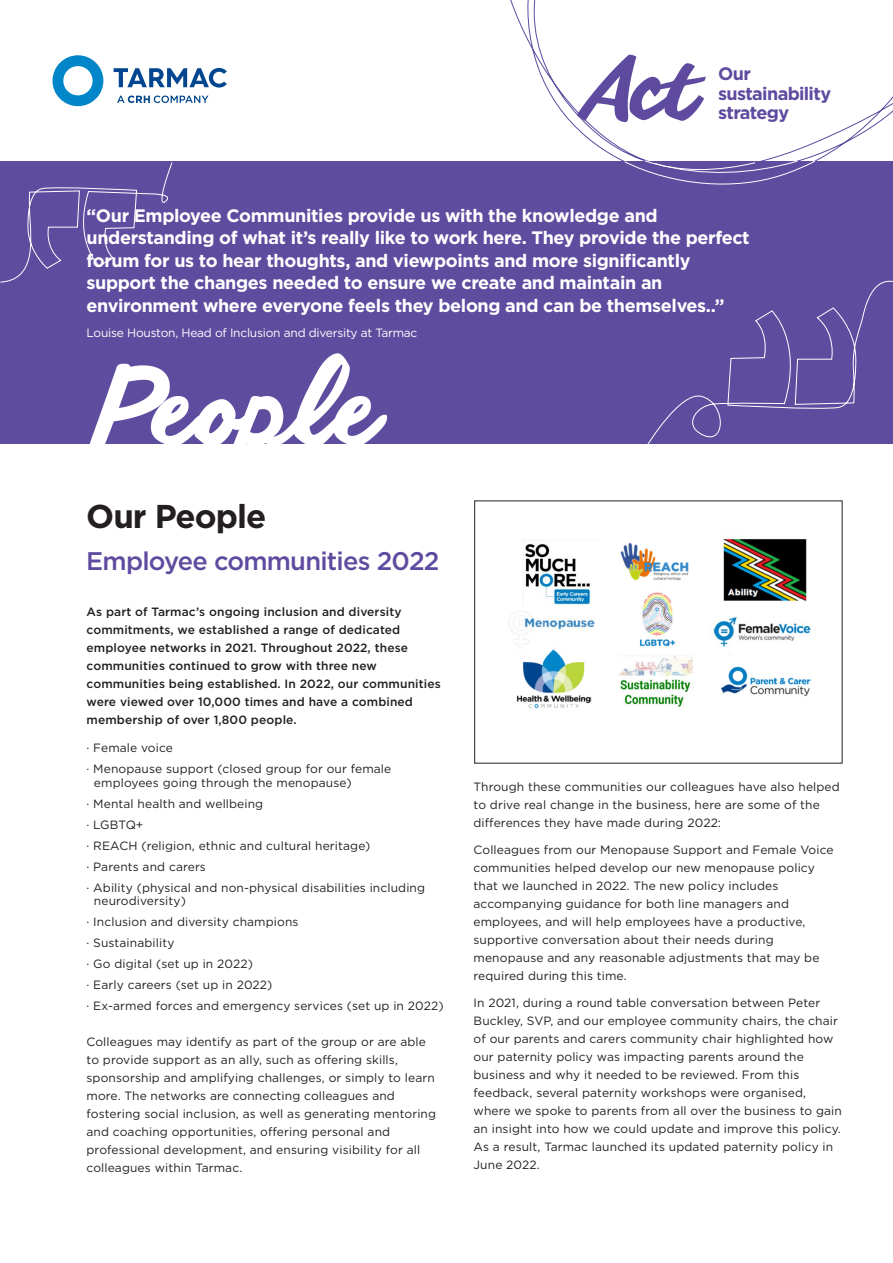
<style>
.page{position:relative;width:893px;height:1263px;background:#fff}
.page>*{position:absolute;margin:0;border:0;box-sizing:border-box;transform-origin:0 0}
.t1{font:700 33px "Gotham";letter-spacing:-.03em;color:#231f20}
.t2{font:500 25.5px "Gotham";letter-spacing:-.03em;color:#5e4b9f}
.t3{font:700 18px/22.5px "Gotham";letter-spacing:-.02em;color:#fff}
.t4{font:700 18px/19.5px "Gotham";letter-spacing:-.035em;color:#5e4b9f}
.t5{font:12px/18px "Gotham";letter-spacing:.01em;color:#231f20}
.t6{font:500 12px/18px "Gotham";letter-spacing:.01em;color:#231f20}
.t7{font:12px "Gotham";letter-spacing:-.02em;color:#fff}
</style>
<div class="page">
<div style="left:0;top:162px;width:893px;height:282px;background:#5e4c9f"></div>
<img style="left:89px;top:353px;width:299px;height:91px">
<svg style="left:52px;top:55px;width:51px;height:51px"></svg>
<img style="left:509px;top:538px;width:302px;height:171px">
<svg style="left:0;top:161px;width:137px;height:122px"></svg>
<svg style="left:647px;top:280px;width:246px;height:164px"></svg>
<svg style="left:103px;top:0;width:790px;height:204px"></svg>
<svg style="left:624px;top:160px;width:192px;height:30px"></svg>
<p class="t4" style="left:718px;top:64px;width:115px">Our sustainability strategy</p>
<p class="t3" style="left:87px;top:204px;width:665px">“Our Employee Communities provide us with the knowledge and understanding of what it’s really like to work here. They provide the perfect forum for us to hear thoughts, and viewpoints and more significantly support the changes needed to ensure we create and maintain an environment where everyone feels they belong and can be themselves..”</p>
<p class="t7" style="left:87px;top:325px;width:332px">Louise Houston, Head of Inclusion and diversity at Tarmac</p>
<p class="t1" style="left:86px;top:494px;width:181px">Our People</p>
<p class="t2" style="left:86px;top:544px;width:355px">Employee communities 2022</p>
<p class="t6" style="left:87px;top:602px;width:356px">As part of Tarmac’s ongoing inclusion and diversity commitments, we established a range of dedicated employee networks in 2021. Throughout 2022, these communities continued to grow with three new communities being established. In 2022, our communities were viewed over 10,000 times and have a combined membership of over 1,800 people.</p>
<p class="t5" style="left:87px;top:739px;width:88px">· Female voice</p>
<p class="t5" style="left:94px;top:762px;width:299px;line-height:13.5px;text-indent:-7px">· Menopause support (closed group for our female employees going through the menopause)</p>
<p class="t5" style="left:87px;top:794px;width:178px">· Mental health and wellbeing</p>
<p class="t5" style="left:87px;top:815px;width:58px">· LGBTQ+</p>
<p class="t5" style="left:87px;top:836px;width:285px">· REACH (religion, ethnic and cultural heritage)</p>
<p class="t5" style="left:87px;top:857px;width:121px">· Parents and carers</p>
<p class="t5" style="left:94px;top:880px;width:333px;line-height:13.5px;text-indent:-7px">· Ability (physical and non-physical disabilities including neurodiversity)</p>
<p class="t5" style="left:87px;top:913px;width:213px">· Inclusion and diversity champions</p>
<p class="t5" style="left:87px;top:934px;width:89px">· Sustainability</p>
<p class="t5" style="left:87px;top:955px;width:168px">· Go digital (set up in 2022)</p>
<p class="t5" style="left:87px;top:976px;width:187px">· Early careers (set up in 2022)</p>
<p class="t5" style="left:87px;top:997px;width:358px">· Ex-armed forces and emergency services (set up in 2022)</p>
<p class="t5" style="left:87px;top:1033px;width:351px">Colleagues may identify as part of the group or are able to provide support as an ally, such as offering skills, sponsorship and amplifying challenges, or simply to learn more. The networks are connecting colleagues and fostering social inclusion, as well as generating mentoring and coaching opportunities, offering personal and professional development, and ensuring visibility for all colleagues within Tarmac.</p>
<p class="t5" style="left:474px;top:778px;width:368px">Through these communities our colleagues have also helped to drive real change in the business, here are some of the differences they have made during 2022:</p>
<p class="t5" style="left:474px;top:841px;width:362px">Colleagues from our Menopause Support and Female Voice communities helped develop our new menopause policy that we launched in 2022. The new policy includes accompanying guidance for both line managers and employees, and will help employees have a productive, supportive conversation about their needs during menopause and any reasonable adjustments that may be required during this time.</p>
<p class="t5" style="left:474px;top:994px;width:370px">In 2021, during a round table conversation between Peter Buckley, SVP, and our employee community chairs, the chair of our parents and carers community chair highlighted how our paternity policy was impacting parents around the business and why it needed to be reviewed. From this feedback, several paternity workshops were organised, where we spoke to parents from all over the business to gain an insight into how we could update and improve this policy.<br>As a result, Tarmac launched its updated paternity policy in June 2022.</p>
</div>
